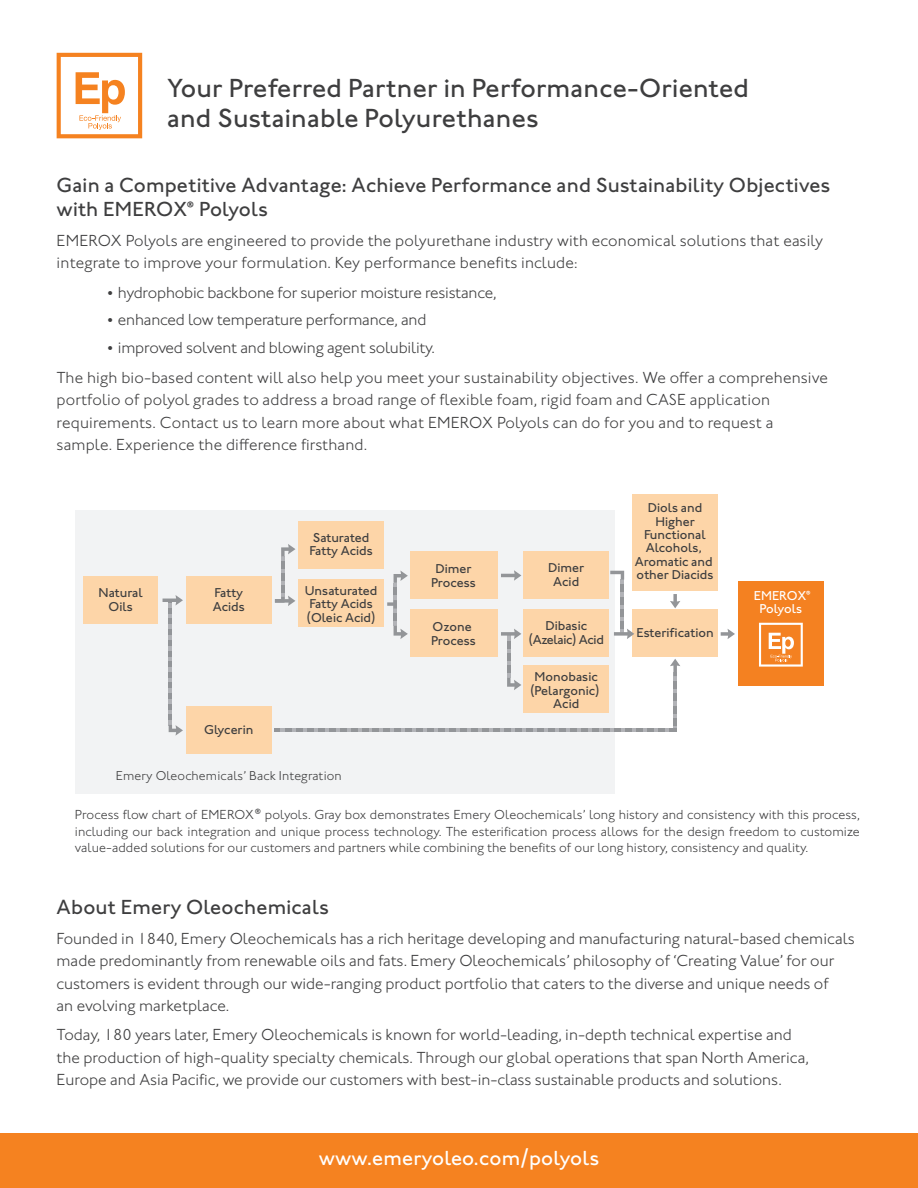
<style>
.page{position:relative;width:918px;height:1188px;background:#fff}
.page>*{position:absolute;margin:0;border:0;box-sizing:border-box;transform-origin:0 0}
.t1{font:500 27px/30px "Johnston ITC Std";letter-spacing:.01em;color:#3e3e3f}
.t2{font:500 21px/24px "Johnston ITC Std";letter-spacing:.01em;color:#3e3e3f}
.t3{font:500 21px "Johnston ITC Std";letter-spacing:.01em;color:#fff}
.t4{font:300 16.5px/22.5px "Johnston ITC Std";color:#3e3e3f}
.t5{font:300 13.5px/16.5px "Johnston ITC Std";letter-spacing:.005em;color:#3e3e3f;text-align:justify}
.t6{font:500 13.2px/13.4px "Johnston ITC Std";color:#3e3e3f;text-align:center}
.t7{font:300 13.2px "Johnston ITC Std";letter-spacing:.01em;color:#3e3e3f}
.t8{font:500 13.2px/13.4px "Johnston ITC Std";letter-spacing:-.025em;color:#3e3e3f;text-align:center}
.t9{font:500 13.2px/13.4px "Johnston ITC Std";letter-spacing:-.005em;color:#fff;text-align:center}
.s1{font-size:19.5px}
</style>
<div class="page">
<div style="left:75px;top:510px;width:540px;height:284px;background:#f2f3f4"></div>
<svg style="left:673px;top:713px;width:4px;height:6px"></svg>
<hr style="left:169px;top:601px;width:3px;height:125px;background:#b2b3b7">
<div style="left:84px;top:577px;width:74px;height:47px;background:#fdd5a8"></div>
<div style="left:186px;top:577px;width:85px;height:47px;background:#fdd5a8"></div>
<div style="left:186px;top:707px;width:85px;height:47px;background:#fdd5a8"></div>
<div style="left:410px;top:609px;width:87px;height:48px;background:#fdd5a8"></div>
<div style="left:410px;top:551px;width:87px;height:48px;background:#fdd5a8"></div>
<div style="left:299px;top:521px;width:85px;height:47px;background:#fdd5a8"></div>
<div style="left:299px;top:579px;width:85px;height:47px;background:#fdd5a8"></div>
<div style="left:524px;top:551px;width:85px;height:48px;background:#fdd5a8"></div>
<div style="left:524px;top:665px;width:85px;height:48px;background:#fdd5a8"></div>
<div style="left:524px;top:610px;width:85px;height:47px;background:#fdd5a8"></div>
<svg style="left:501px;top:570px;width:20px;height:11px"></svg>
<svg style="left:501px;top:629px;width:20px;height:61px"></svg>
<div style="left:633px;top:610px;width:85px;height:47px;background:#fdd5a8"></div>
<div style="left:633px;top:494px;width:85px;height:97px;background:#fdd5a8"></div>
<svg style="left:721px;top:629px;width:14px;height:10px"></svg>
<svg style="left:670px;top:594px;width:10px;height:14px"></svg>
<div style="left:738px;top:581px;width:86px;height:104px;background:#f48121"></div>
<svg style="left:759px;top:623px;width:44px;height:44px"></svg>
<svg style="left:169px;top:630px;width:14px;height:106px"></svg>
<svg style="left:163px;top:595px;width:20px;height:29px"></svg>
<svg style="left:670px;top:659px;width:10px;height:54px"></svg>
<svg style="left:274px;top:719px;width:403px;height:13px"></svg>
<svg style="left:387px;top:570px;width:21px;height:69px"></svg>
<svg style="left:275px;top:544px;width:20px;height:62px"></svg>
<svg style="left:610px;top:571px;width:24px;height:68px"></svg>
<div style="left:0;top:1133px;width:918px;height:55px;background:#f58220"></div>
<svg style="left:57px;top:53px;width:85px;height:85px"></svg>
<h1 class="t1" style="left:167px;top:72px;width:583px">Your Preferred Partner in Performance-Oriented and Sustainable Polyurethanes</h1>
<p class="t2" style="left:57px;top:173px;width:775px">Gain a Competitive Advantage: Achieve Performance and Sustainability Objectives with EMEROX® Polyols</p>
<p class="t4" style="left:57px;top:229px;width:768px">EMEROX Polyols are engineered to provide the polyurethane industry with economical solutions that easily integrate to improve your formulation. Key performance benefits include:</p>
<p class="t4" style="left:106px;top:281px;width:392px">• hydrophobic backbone for superior moisture resistance,</p>
<p class="t4" style="left:106px;top:309px;width:322px">• enhanced low temperature performance, and</p>
<p class="t4" style="left:57px;top:333px;width:773px;line-height:29.2px;text-indent:49px">• improved solvent and blowing agent solubility.<br>The high bio-based content will also help you meet your sustainability objectives. We offer a comprehensive</p>
<p class="t4" style="left:57px;top:388px;width:718px">portfolio of polyol grades to address a broad range of flexible foam, rigid foam and CASE application requirements. Contact us to learn more about what EMEROX Polyols can do for you and to request a sample. Experience the difference firsthand.</p>
<p class="t6" style="left:99px;top:586px;width:46px">Natural<br>Oils</p>
<p class="t6" style="left:213px;top:586px;width:34px;text-align:left">Fatty<br>Acids</p>
<p class="t6" style="left:309px;top:531px;width:65px;text-align:left">Saturated<br>Fatty Acids</p>
<p class="t6" style="left:305px;top:584px;width:74px;text-align:left">Unsaturated<br>Fatty Acids (Oleic Acid)</p>
<p class="t6" style="left:204px;top:723px;width:51px">Glycerin</p>
<p class="t7" style="left:116px;top:768px;width:228px">Emery Oleochemicals’ Back Integration</p>
<p class="t6" style="left:431px;top:562px;width:47px">Dimer<br>Process</p>
<p class="t6" style="left:431px;top:620px;width:47px;text-align:left">Ozone<br>Process</p>
<p class="t6" style="left:548px;top:561px;width:38px">Dimer<br>Acid</p>
<p class="t6" style="left:635px;top:501px;width:80px">Diols and<br>Higher<br>Functional<br>Alcohols,<br>Aromatic and other Diacids</p>
<p class="t8" style="left:529px;top:619px;width:77px">Dibasic (Azelaic) Acid</p>
<p class="t6" style="left:636px;top:626px;width:79px">Esterification</p>
<p class="t6" style="left:530px;top:670px;width:71px">Monobasic (Pelargonic)<br>Acid</p>
<p class="t9" style="left:754px;top:589px;width:58px">EMEROX®<br>Polyols</p>
<p class="t5" style="left:75px;top:806px;width:786px">Process flow chart of EMEROX<span class="s1">®</span> polyols. Gray box demonstrates Emery Oleochemicals’ long history and consistency with this process, including our back integration and unique process technology. The esterification process allows for the design freedom to customize value-added solutions for our customers and partners while combining the benefits of our long history, consistency and quality.</p>
<p class="t2" style="left:57px;top:895px;width:274px">About Emery Oleochemicals</p>
<p class="t4" style="left:57px;top:927px;width:800px">Founded in 1840, Emery Oleochemicals has a rich heritage developing and manufacturing natural-based chemicals made predominantly from renewable oils and fats. Emery Oleochemicals’ philosophy of ‘Creating Value’ for our customers is evident through our wide-ranging product portfolio that caters to the diverse and unique needs of<br>an evolving marketplace.</p>
<p class="t4" style="left:57px;top:1024px;width:754px">Today, 180 years later, Emery Oleochemicals is known for world-leading, in-depth technical expertise and the production of high-quality specialty chemicals. Through our global operations that span North America,<br>Europe and Asia Pacific, we provide our customers with best-in-class sustainable products and solutions.</p>
<p class="t3" style="left:319px;top:1146px;width:282px">www.emeryoleo.com/polyols</p>
</div>
